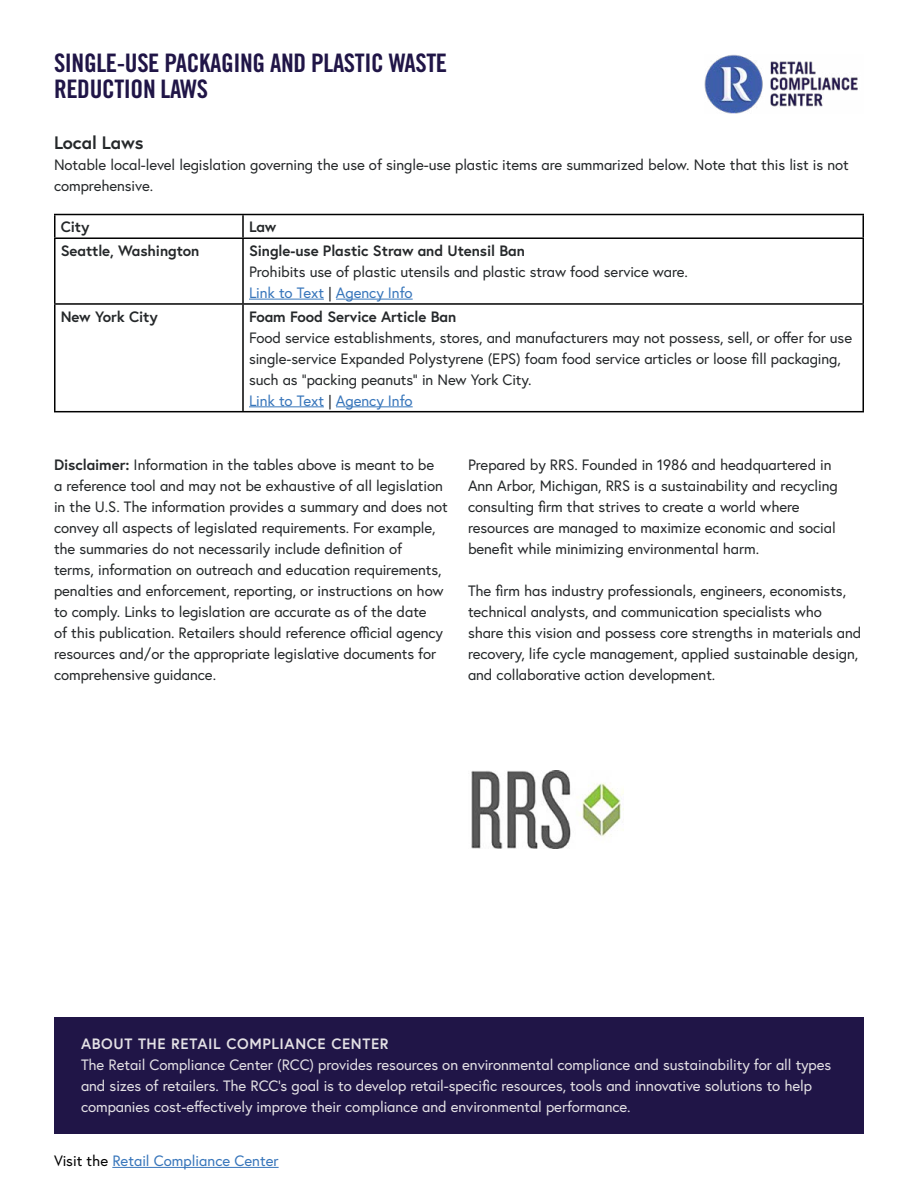
<style>
.page{position:relative;width:918px;height:1188px;background:#fff}
.page>*{position:absolute;margin:0;border:0;box-sizing:border-box;transform-origin:0 0}
.t1{font:25.5px/25.5px "Trade Gothic LT Pro Bd Cn 20";letter-spacing:-.015em;color:#201547}
.t2{font:700 18px "Europa";letter-spacing:-.005em;color:#25282a}
.t3{font:15px/21px "Europa";letter-spacing:-.005em;color:#25282a}
.t4{font:15px/21px "Europa";letter-spacing:-.005em;color:#e4e1e5}
.t5{font:700 15px "Europa";letter-spacing:-.005em;color:#25282a}
.t6{font:15px "Europa";color:#3876bb}
.t7{font:700 15px "Europa";letter-spacing:.04em;color:#e4e1e5}
.s1{color:#3876bb}
.s2{font-weight:700}
.s3{color:#000}
</style>
<div class="page">
<hr style="left:112px;top:1167px;width:167px;height:1px;background:#3876bb">
<img style="left:705px;top:54px;width:153px;height:59px">
<hr style="left:54px;top:214px;width:189px;height:1px;background:#000">
<hr style="left:54px;top:215px;width:2px;height:22px;background:#000">
<hr style="left:243px;top:214px;width:621px;height:1px;background:#000">
<hr style="left:242px;top:215px;width:2px;height:22px;background:#000">
<hr style="left:862px;top:215px;width:2px;height:22px;background:#000">
<hr style="left:54px;top:237px;width:189px;height:2px;background:#000">
<hr style="left:54px;top:239px;width:2px;height:64px;background:#000">
<hr style="left:243px;top:237px;width:621px;height:2px;background:#000">
<hr style="left:242px;top:239px;width:2px;height:64px;background:#000">
<hr style="left:862px;top:239px;width:2px;height:64px;background:#000">
<hr style="left:54px;top:303px;width:189px;height:2px;background:#000">
<hr style="left:54px;top:305px;width:2px;height:106px;background:#000">
<hr style="left:243px;top:303px;width:621px;height:2px;background:#000">
<hr style="left:242px;top:305px;width:2px;height:106px;background:#000">
<hr style="left:862px;top:305px;width:2px;height:106px;background:#000">
<hr style="left:54px;top:411px;width:189px;height:1px;background:#000">
<hr style="left:243px;top:411px;width:621px;height:1px;background:#000">
<hr style="left:249px;top:299px;width:75px;height:1px;background:#3876bb">
<hr style="left:336px;top:299px;width:77px;height:1px;background:#3876bb">
<hr style="left:249px;top:407px;width:75px;height:1px;background:#3876bb">
<hr style="left:336px;top:407px;width:77px;height:1px;background:#3876bb">
<img style="left:471px;top:770px;width:152px;height:78px">
<div style="left:54px;top:1017px;width:810px;height:117px;background:#201547"></div>
<h1 class="t1" style="left:54px;top:50px;width:395px">SINGLE-USE PACKAGING AND PLASTIC WASTE<br>REDUCTION LAWS</h1>
<p class="t2" style="left:54px;top:130px;width:91px">Local Laws</p>
<p class="t3" style="left:54px;top:154px;width:796px">Notable local-level legislation governing the use of single-use plastic items are summarized below. Note that this list is not comprehensive.</p>
<p class="t5" style="left:61px;top:217px;width:30px">City</p>
<p class="t5" style="left:249px;top:217px;width:29px">Law</p>
<p class="t5" style="left:61px;top:240px;width:140px">Seattle, Washington</p>
<p class="t5" style="left:249px;top:240px;width:278px">Single-use Plastic Straw and Utensil Ban</p>
<p class="t3" style="left:249px;top:261px;width:441px">Prohibits use of plastic utensils and plastic straw food service ware.<br><span class="s1">Link to Text</span> | <span class="s1">Agency Info</span></p>
<p class="t5" style="left:61px;top:306px;width:99px">New York City</p>
<p class="t5" style="left:249px;top:306px;width:209px">Foam Food Service Article Ban</p>
<p class="t3" style="left:249px;top:327px;width:605px">Food service establishments, stores, and manufacturers may not possess, sell, or offer for use single-service Expanded Polystyrene (EPS) foam food service articles or loose fill packaging, such as “packing peanuts” in New York City.<br><span class="s1">Link to Text</span> | <span class="s1">Agency Info</span></p>
<p class="t3" style="left:54px;top:454px;width:395px"><span class="s2">Disclaimer:</span> Information in the tables above is meant to be<br>a reference tool and may not be exhaustive of all legislation in the U.S. The information provides a summary and does not convey all aspects of legislated requirements. For example, the summaries do not necessarily include definition of<br>terms, information on outreach and education requirements, penalties and enforcement, reporting, or instructions on how to comply. Links to legislation are accurate as of the date<br>of this publication. Retailers should reference official agency resources and/or the appropriate legislative documents for comprehensive guidance.</p>
<p class="t3" style="left:468px;top:454px;width:371px">Prepared by RRS. Founded in 1986 and headquartered in Ann Arbor, Michigan, RRS is a sustainability and recycling consulting firm that strives to create a world where resources are managed to maximize economic and social benefit while minimizing environmental harm.</p>
<p class="t3" style="left:468px;top:580px;width:395px">The firm has industry professionals, engineers, economists, technical analysts, and communication specialists who<br>share this vision and possess core strengths in materials and recovery, life cycle management, applied sustainable design, and collaborative action development.</p>
<p class="t7" style="left:81px;top:1033px;width:309px">ABOUT THE RETAIL COMPLIANCE CENTER</p>
<p class="t4" style="left:81px;top:1054px;width:752px">The Retail Compliance Center (RCC) provides resources on environmental compliance and sustainability for all types and sizes of retailers. The RCC’s goal is to develop retail-specific resources, tools and innovative solutions to help companies cost-effectively improve their compliance and environmental performance.</p>
<p class="t6" style="left:54px;top:1151px;width:226px"><span class="s3">Visit the</span> Retail Compliance Center</p>
</div>
